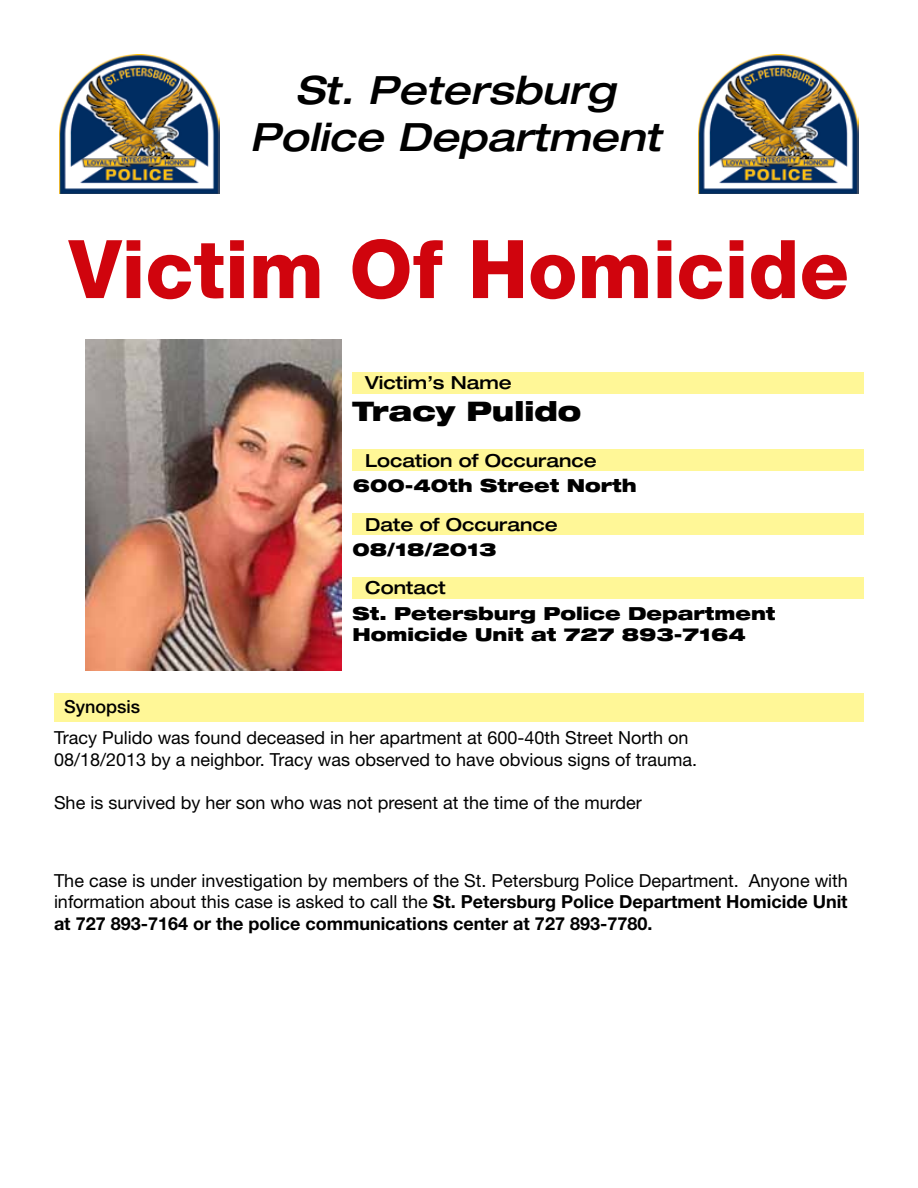
<style>
.page{position:relative;width:918px;height:1188px;background:#fff}
.page>*{position:absolute;margin:0;border:0;box-sizing:border-box;transform-origin:0 0}
.t1{font:800 81px "Helvetica Neue LT Std";color:#d0040d}
.t2{font:italic 500 expanded 39px/46.8px "Helvetica Neue LT Std";color:#000;text-align:center}
.vic_name{font:900 expanded 27px "Helvetica Neue LT Std";color:#000}
.t3{font:18px/21.6px "Helvetica Neue LT Std";color:#000;text-align:justify}
.address{font:900 expanded 18px/21.6px "Helvetica Neue LT Std";color:#000}
.t4{font:500 expanded 18px "Helvetica Neue LT Std";color:#000}
.t5{font:500 18px "Helvetica Neue LT Std";color:#000}
.s1{font-weight:700}
</style>
<div class="page">
<img style="left:698px;top:54px;width:161px;height:140px">
<img style="left:59px;top:54px;width:161px;height:140px">
<img style="left:85px;top:340px;width:256px;height:330px">
<div style="left:54px;top:693px;width:810px;height:28px;background:#fff797"></div>
<div style="left:352px;top:577px;width:512px;height:21px;background:#fff797"></div>
<div style="left:352px;top:513px;width:512px;height:22px;background:#fff797"></div>
<div style="left:352px;top:372px;width:512px;height:22px;background:#fff797"></div>
<div style="left:352px;top:450px;width:512px;height:21px;background:#fff797"></div>
<p class="t2" style="left:250px;top:67px;width:412px">St. Petersburg<br>Police Department</p>
<p class="t1" style="left:69px;top:221px;width:782px">Victim Of Homicide</p>
<p class="t4" style="left:365px;top:372px;width:148px">Victim’s Name</p>
<p class="vic_name" style="left:352px;top:394px;width:230px">Tracy Pulido</p>
<p class="t4" style="left:365px;top:449px;width:233px">Location of Occurance</p>
<p class="address" style="left:353px;top:474px;width:286px">600-40th Street North</p>
<p class="t4" style="left:365px;top:513px;width:194px">Date of Occurance</p>
<p class="address" style="left:352px;top:538px;width:146px">08/18/2013</p>
<p class="t4" style="left:365px;top:577px;width:82px">Contact</p>
<p class="t5" style="left:64px;top:696px;width:78px">Synopsis</p>
<p class="address" style="left:352px;top:602px;width:425px">St. Petersburg Police Department<br>Homicide Unit at 727 893-7164</p>
<p class="t3" style="left:54px;top:727px;width:636px">Tracy Pulido was found deceased in her apartment at 600-40th Street North on</p>
<p class="t3" style="left:54px;top:748px;width:645px">08/18/2013 by a neighbor. Tracy was observed to have obvious signs of trauma.</p>
<p class="t3" style="left:54px;top:792px;width:589px">She is survived by her son who was not present at the time of the murder</p>
<p class="t3" style="left:54px;top:869px;width:795px">The case is under investigation by members of the St. Petersburg Police Department. Anyone with information about this case is asked to call the <span class="s1">St. Petersburg Police Department Homicide Unit at 727 893-7164 or the police communications center at 727 893-7780.</span></p>
</div>
